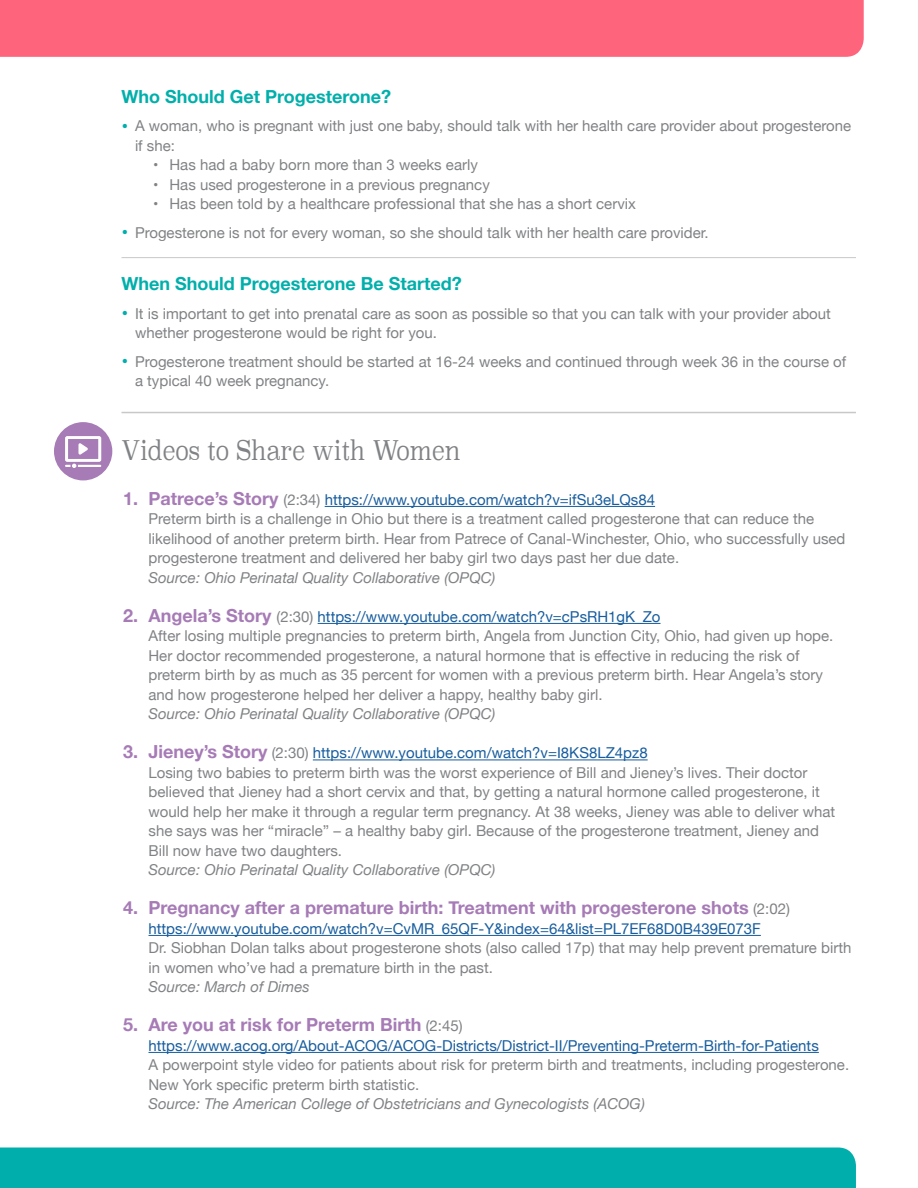
<style>
.page{position:relative;width:918px;height:1188px;background:#fff}
.page>*{position:absolute;margin:0;border:0;box-sizing:border-box;transform-origin:0 0}
.t1{font:300 27px "Superclarendon";color:#808285;scale:.8 1}
.t2{font:700 18px "Helvetica Neue";color:#a67bb6}
.t3{font:700 18px "Helvetica Neue";color:#00afab}
.t4{font:15px/19.5px "Helvetica Neue";color:#808285}
.t5{font:15px "Helvetica Neue";color:#175d9e}
.t6{font:italic 15px "Helvetica Neue";color:#808285}
.s1{font-weight:700;font-size:19.5px;color:#00afab}
.s2{font-weight:700;font-size:18px;color:#a67bb6}
.s3{color:#808285}
.s4{font-weight:400;font-size:15px;color:#808285}
</style>
<div class="page">
<hr style="left:325px;top:506px;width:330px;height:1px;background:#175d9e">
<hr style="left:318px;top:623px;width:343px;height:1px;background:#175d9e">
<hr style="left:313px;top:760px;width:335px;height:1px;background:#175d9e">
<hr style="left:148px;top:935px;width:613px;height:1px;background:#175d9e">
<hr style="left:148px;top:1052px;width:671px;height:1px;background:#175d9e">
<div style="left:0;top:0;width:864px;height:57px;background:#ff647d"></div>
<div style="left:54px;top:422px;width:58px;height:58px;background:#a67bb6;border-radius:50%"></div>
<svg style="left:65px;top:436px;width:36px;height:32px"></svg>
<hr style="left:122px;top:257px;width:734px;height:1px;background:#c7c8ca">
<hr style="left:122px;top:412px;width:734px;height:1px;background:#c7c8ca">
<div style="left:0;top:1148px;width:856px;height:40px;background:#00afab"></div>
<p class="t3" style="left:122px;top:82px;width:271px">Who Should Get Progesterone?</p>
<p class="t4" style="left:135px;top:117px;width:718px;text-indent:-14px"><span class="s1">•</span> A woman, who is pregnant with just one baby, should talk with her health care provider about progesterone if she:</p>
<p class="t4" style="left:153px;top:156px;width:326px">• Has had a baby born more than 3 weeks early</p>
<p class="t4" style="left:153px;top:176px;width:338px">• Has used progesterone in a previous pregnancy</p>
<p class="t4" style="left:153px;top:195px;width:484px">• Has been told by a healthcare professional that she has a short cervix</p>
<p class="t4" style="left:122px;top:224px;width:589px"><span class="s1">•</span> Progesterone is not for every woman, so she should talk with her health care provider.</p>
<p class="t3" style="left:122px;top:270px;width:342px">When Should Progesterone Be Started?</p>
<p class="t4" style="left:135px;top:305px;width:697px;text-indent:-14px"><span class="s1">•</span> It is important to get into prenatal care as soon as possible so that you can talk with your provider about whether progesterone would be right for you.</p>
<p class="t4" style="left:135px;top:353px;width:713px;text-indent:-14px"><span class="s1">•</span> Progesterone treatment should be started at 16-24 weeks and continued through week 36 in the course of a typical 40 week pregnancy.</p>
<p class="t1" style="left:122px;top:432px;width:425px">Videos to Share with Women</p>
<p class="t5" style="left:123px;top:489px;width:534px"><span class="s2">1. Patrece’s Story</span> <span class="s3">(2:34)</span> https://www.youtube.com/watch?v=ifSu3eLQs84</p>
<p class="t4" style="left:148px;top:510px;width:699px">Preterm birth is a challenge in Ohio but there is a treatment called progesterone that can reduce the likelihood of another preterm birth. Hear from Patrece of Canal-Winchester, Ohio, who successfully used progesterone treatment and delivered her baby girl two days past her due date.</p>
<p class="t6" style="left:148px;top:567px;width:348px">Source: Ohio Perinatal Quality Collaborative (OPQC)</p>
<p class="t5" style="left:123px;top:606px;width:539px"><span class="s2">2. Angela’s Story</span> <span class="s3">(2:30)</span> https://www.youtube.com/watch?v=cPsRH1gK_Zo</p>
<p class="t4" style="left:148px;top:627px;width:686px">After losing multiple pregnancies to preterm birth, Angela from Junction City, Ohio, had given up hope.<br>Her doctor recommended progesterone, a natural hormone that is effective in reducing the risk of preterm birth by as much as 35 percent for women with a previous preterm birth. Hear Angela’s story</p>
<p class="t4" style="left:148px;top:686px;width:456px">and how progesterone helped her deliver a happy, healthy baby girl.</p>
<p class="t6" style="left:148px;top:703px;width:348px">Source: Ohio Perinatal Quality Collaborative (OPQC)</p>
<p class="t5" style="left:123px;top:742px;width:526px"><span class="s2">3. Jieney’s Story</span> <span class="s3">(2:30)</span> https://www.youtube.com/watch?v=I8KS8LZ4pz8</p>
<p class="t4" style="left:148px;top:764px;width:660px">Losing two babies to preterm birth was the worst experience of Bill and Jieney’s lives. Their doctor</p>
<p class="t4" style="left:148px;top:783px;width:688px">believed that Jieney had a short cervix and that, by getting a natural hormone called progesterone, it would help her make it through a regular term pregnancy. At 38 weeks, Jieney was able to deliver what she says was her “miracle” – a healthy baby girl. Because of the progesterone treatment, Jieney and</p>
<p class="t4" style="left:148px;top:842px;width:195px">Bill now have two daughters.</p>
<p class="t6" style="left:148px;top:859px;width:348px">Source: Ohio Perinatal Quality Collaborative (OPQC)</p>
<p class="t2" style="left:123px;top:894px;width:669px">4. Pregnancy after a premature birth: Treatment with progesterone shots <span class="s4">(2:02)</span></p>
<p class="t5" style="left:148px;top:918px;width:614px">https://www.youtube.com/watch?v=CvMR_65QF-Y&amp;index=64&amp;list=PL7EF68D0B439E073F</p>
<p class="t4" style="left:148px;top:939px;width:704px">Dr. Siobhan Dolan talks about progesterone shots (also called 17p) that may help prevent premature birth in women who’ve had a premature birth in the past.</p>
<p class="t6" style="left:148px;top:976px;width:163px">Source: March of Dimes</p>
<p class="t2" style="left:123px;top:1011px;width:341px">5. Are you at risk for Preterm Birth <span class="s4">(2:45)</span></p>
<p class="t5" style="left:148px;top:1035px;width:672px">https://www.acog.org/About-ACOG/ACOG-Districts/District-II/Preventing-Preterm-Birth-for-Patients</p>
<p class="t4" style="left:148px;top:1056px;width:702px">A powerpoint style video for patients about risk for preterm birth and treatments, including progesterone.<br>New York specific preterm birth statistic.</p>
<p class="t6" style="left:148px;top:1093px;width:498px">Source: The American College of Obstetricians and Gynecologists (ACOG)</p>
</div>
